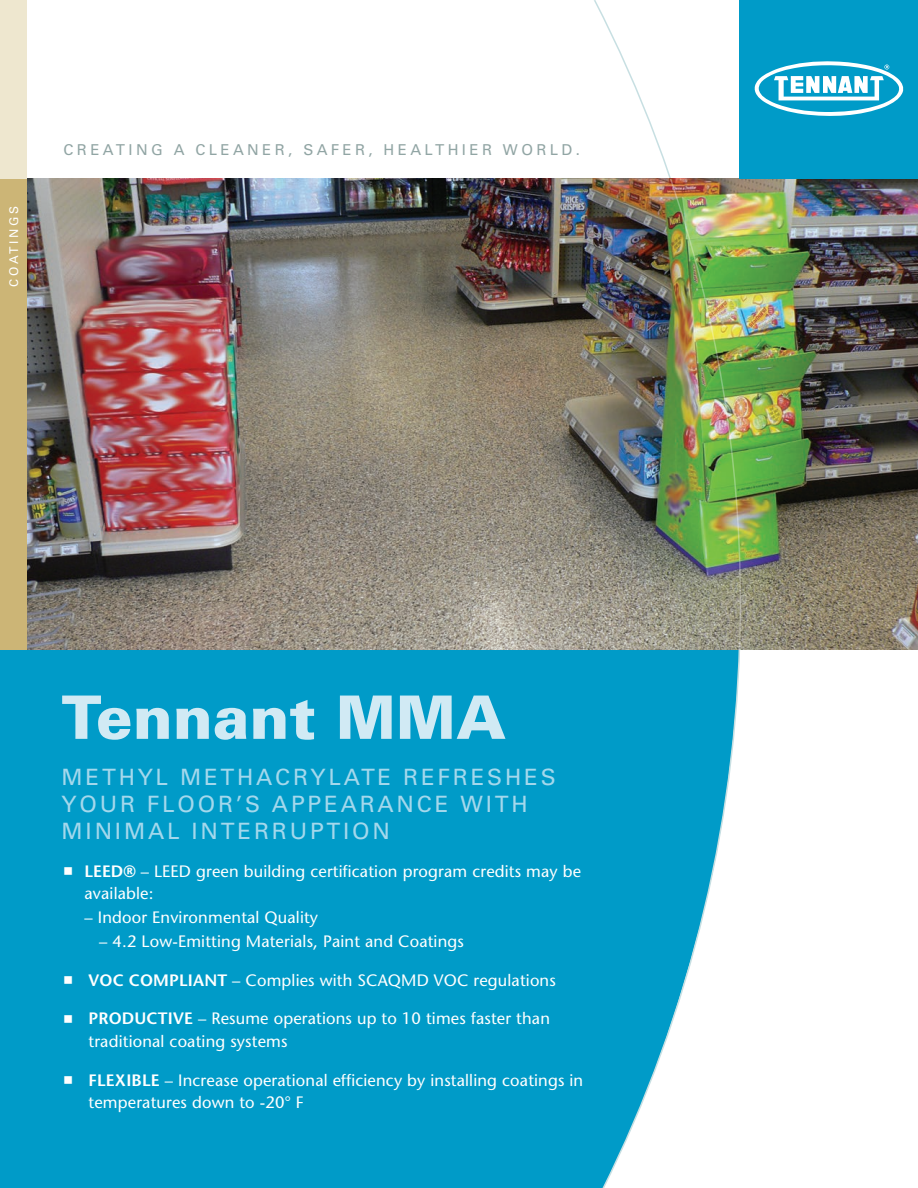
<style>
.page{position:relative;width:918px;height:1188px;background:#fff}
.page>*{position:absolute;margin:0;border:0;box-sizing:border-box;transform-origin:0 0}
.t1{font:900 60px "Univers";color:#d1eaf4}
.t2{font:22.5px/27px "Univers";letter-spacing:.125em;color:#a4d8ec}
.t3{font:16.5px/22.5px "Stone Sans";letter-spacing:.01em;color:#fff}
.t4{font:15px "Univers";letter-spacing:.225em;color:#91a5a4}
.t5{font:12px "Univers";letter-spacing:.225em;color:#fff}
.s1{font-weight:600}
</style>
<div class="page">
<div style="left:0;top:644px;width:918px;height:544px;background:#009bc8"></div>
<div style="left:742px;top:650px;width:176px;height:538px;background:#fff"></div>
<svg style="left:593px;top:0;width:149px;height:1188px"></svg>
<img style="left:27px;top:179px;width:891px;height:471px">
<div style="left:0;top:179px;width:27px;height:471px;background:#ccb576"></div>
<div style="left:0;top:0;width:27px;height:179px;background:#eee7cf"></div>
<img style="left:669px;top:177px;width:73px;height:474px">
<div style="left:740px;top:0;width:178px;height:179px;background:#009bc8"></div>
<svg style="left:754px;top:61px;width:150px;height:55px"></svg>
<p class="t5" style="left:7px;top:287px;width:83px;rotate:-90deg">COATINGS</p>
<p class="t4" style="left:64px;top:141px;width:518px">CREATING A CLEANER, SAFER, HEALTHIER WORLD.</p>
<h1 class="t1" style="left:62px;top:680px;width:446px">Tennant MMA</h1>
<h2 class="t2" style="left:62px;top:763px;width:496px">METHYL METHACRYLATE REFRESHES<br>YOUR FLOOR’S APPEARANCE WITH<br>MINIMAL INTERRUPTION</h2>
<p class="t3" style="left:85px;top:859px;width:498px"><span class="s1">LEED®</span> – LEED green building certification program credits may be available:</p>
<p class="t3" style="left:85px;top:906px;width:235px">– Indoor Environmental Quality</p>
<p class="t3" style="left:99px;top:930px;width:366px">– 4.2 Low-Emitting Materials, Paint and Coatings</p>
<p class="t3" style="left:89px;top:969px;width:469px"><span class="s1">VOC COMPLIANT</span> – Complies with SCAQMD VOC regulations</p>
<p class="t3" style="left:89px;top:1007px;width:463px"><span class="s1">PRODUCTIVE</span> – Resume operations up to 10 times faster than traditional coating systems</p>
<p class="t3" style="left:89px;top:1068px;width:496px"><span class="s1">FLEXIBLE</span> – Increase operational efficiency by installing coatings in temperatures down to -20° F</p>
</div>
